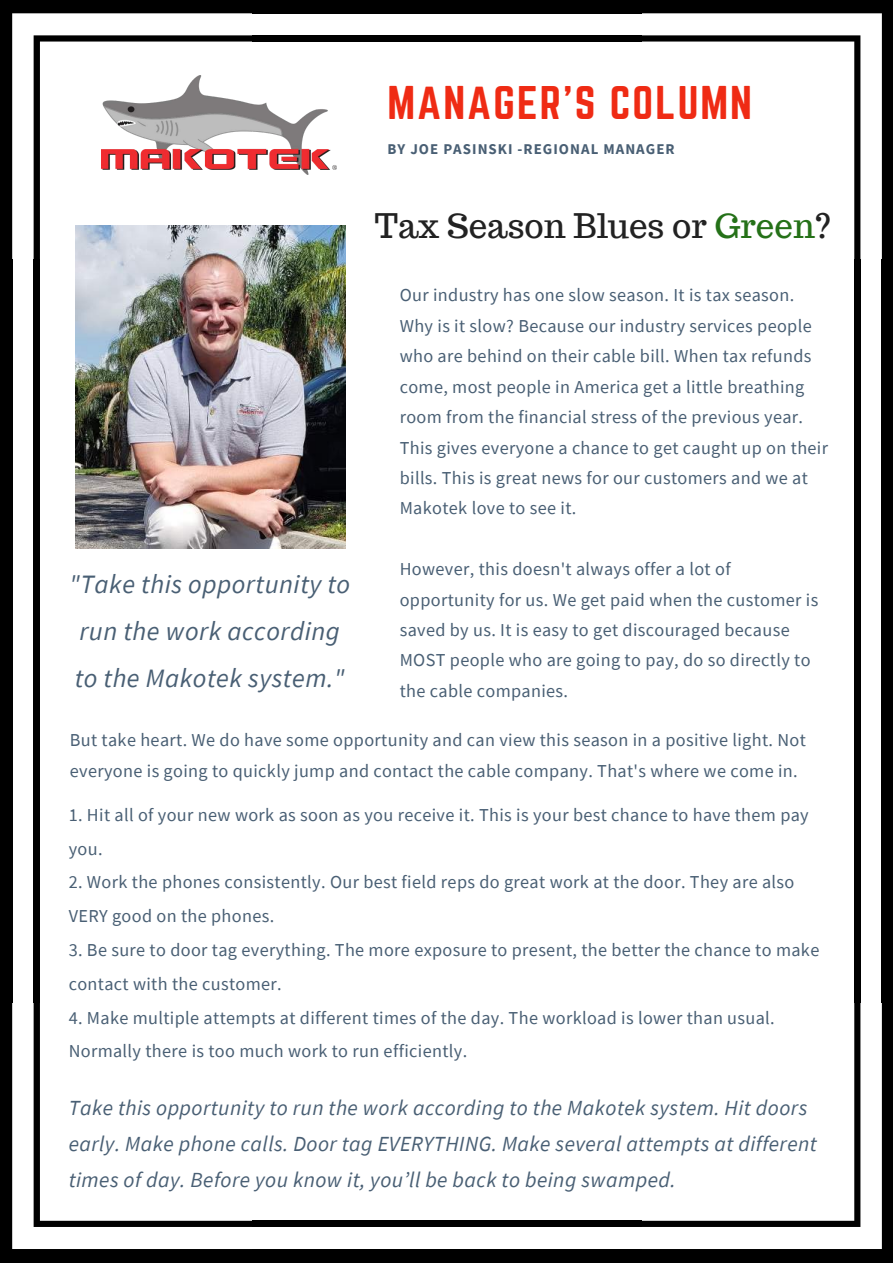
<style>
.page{position:relative;width:893px;height:1263px;background:#fff}
.page>*{position:absolute;margin:0;border:0;box-sizing:border-box;transform-origin:0 0}
.t1{font:41.4px "Norwester";letter-spacing:.05em;color:#ef2b14}
.t2{font:33.15px "Trocchi";color:#222}
.t3{font:italic 26.55px/47.2px "Source Sans Pro";letter-spacing:.02em;color:#495f74}
.t4{font:italic 21.45px/36px "Source Sans Pro";letter-spacing:.02em;color:#495f74}
.t5{font:18.15px/30.5px "Source Sans Pro";letter-spacing:.02em;color:#495f74}
.t6{font:700 14.85px "Source Sans Pro";letter-spacing:.07em;color:#495f74}
.s1{color:#257118}
</style>
<div class="page">
<svg style="left:0;top:1001px;width:252px;height:262px"></svg>
<svg style="left:34px;top:1001px;width:220px;height:226px"></svg>
<svg style="left:640px;top:0;width:253px;height:261px"></svg>
<svg style="left:640px;top:35px;width:220px;height:226px"></svg>
<svg style="left:0;top:0;width:254px;height:261px"></svg>
<svg style="left:34px;top:35px;width:220px;height:226px"></svg>
<svg style="left:642px;top:1001px;width:251px;height:262px"></svg>
<svg style="left:640px;top:1001px;width:220px;height:226px"></svg>
<div style="left:252px;top:0;width:390px;height:13px;background:#000"></div>
<div style="left:252px;top:35px;width:390px;height:7px;background:#000"></div>
<div style="left:252px;top:1249px;width:390px;height:14px;background:#000"></div>
<div style="left:252px;top:1221px;width:390px;height:6px;background:#000"></div>
<div style="left:0;top:260px;width:12px;height:743px;background:#000"></div>
<div style="left:34px;top:260px;width:6px;height:743px;background:#000"></div>
<div style="left:882px;top:260px;width:11px;height:743px;background:#000"></div>
<div style="left:854px;top:260px;width:6px;height:743px;background:#000"></div>
<img style="left:101px;top:75px;width:236px;height:100px">
<img style="left:75px;top:225px;width:271px;height:323px">
<h1 class="t1" style="left:387px;top:83px;width:366px">MANAGER'S COLUMN</h1>
<p class="t6" style="left:387px;top:139px;width:289px">BY JOE PASINSKI -REGIONAL MANAGER</p>
<h2 class="t2" style="left:375px;top:204px;width:458px">Tax Season Blues or <span class="s1">Green</span>?</h2>
<h3 class="t3" style="left:69px;top:559px;width:283px">"Take this opportunity to run the work according to the Makotek system."</h3>
<p class="t5" style="left:400px;top:280px;width:430px">Our industry has one slow season. It is tax season.<br>Why is it slow? Because our industry services people who are behind on their cable bill. When tax refunds come, most people in America get a little breathing room from the financial stress of the previous year.<br>This gives everyone a chance to get caught up on their bills. This is great news for our customers and we at Makotek love to see it.</p>
<p class="t5" style="left:400px;top:553px;width:420px">However, this doesn't always offer a lot of opportunity for us. We get paid when the customer is saved by us. It is easy to get discouraged because MOST people who are going to pay, do so directly to the cable companies.</p>
<p class="t5" style="left:70px;top:725px;width:738px">But take heart. We do have some opportunity and can view this season in a positive light. Not everyone is going to quickly jump and contact the cable company. That's where we come in.</p>
<p class="t5" style="left:69px;top:797px;width:742px;line-height:33.8px">1. Hit all of your new work as soon as you receive it. This is your best chance to have them pay you.</p>
<p class="t5" style="left:69px;top:865px;width:727px;line-height:33.8px">2. Work the phones consistently. Our best field reps do great work at the door. They are also<br>VERY good on the phones.</p>
<p class="t5" style="left:69px;top:933px;width:752px;line-height:33.8px">3. Be sure to door tag everything. The more exposure to present, the better the chance to make contact with the customer.</p>
<p class="t5" style="left:69px;top:1000px;width:708px;line-height:33.8px">4. Make multiple attempts at different times of the day. The workload is lower than usual.<br>Normally there is too much work to run efficiently.</p>
<p class="t4" style="left:69px;top:1089px;width:750px">Take this opportunity to run the work according to the Makotek system. Hit doors early. Make phone calls. Door tag EVERYTHING. Make several attempts at different times of day. Before you know it, you’ll be back to being swamped.</p>
</div>
